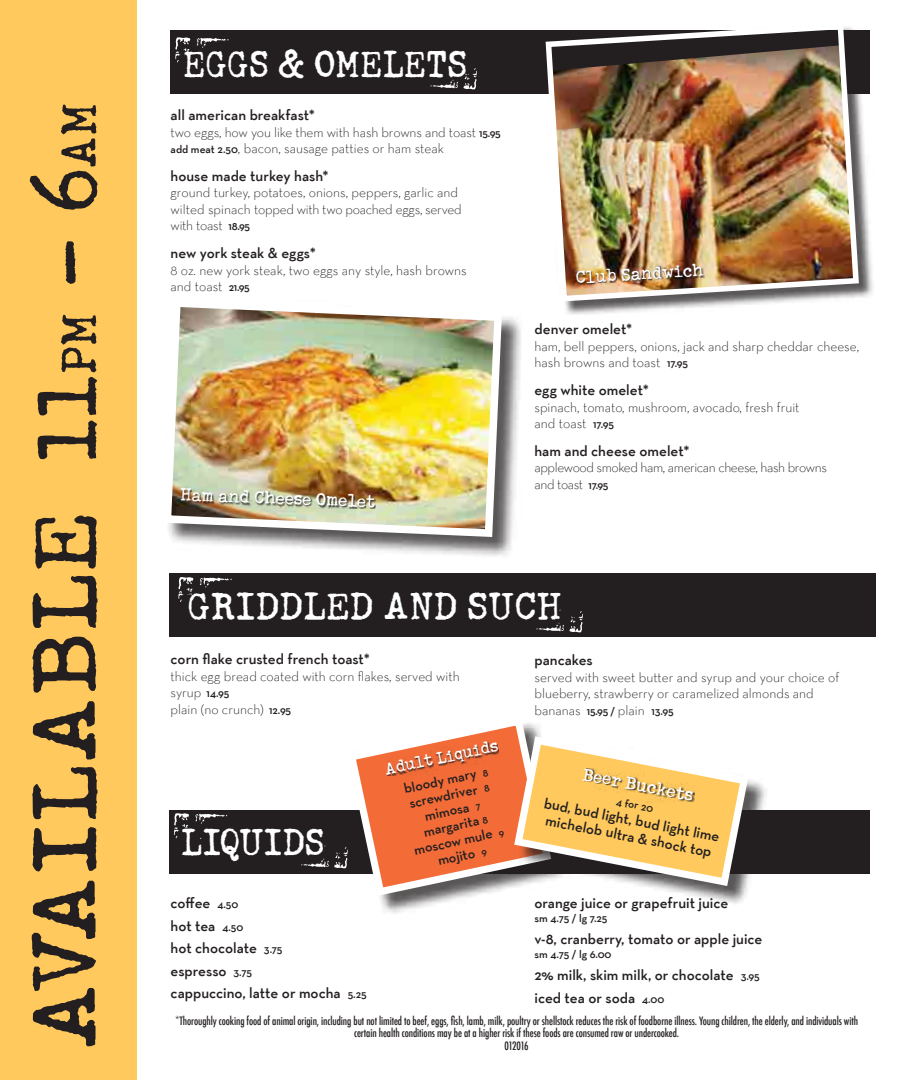
<style>
.page{position:relative;width:900px;height:1080px;background:#fff}
.page>*{position:absolute;margin:0;border:0;box-sizing:border-box;transform-origin:0 0}
.t1{font:105px "Schmutz ICG Cleaned";color:#231f20;scale:1.08 1}
.t2{font:43.75px "Schmutz ICG Cleaned";color:#fff;scale:.94 1}
.t3{font:43.75px "Schmutz ICG Cleaned";color:#fff}
.t4{font:20px "Schmutz ICG Cleaned";color:#fff}
.t5{font:18.75px "Schmutz ICG Cleaned";color:#fff}
.t6{font:600 15px/22.5px "Neutra Text";color:#231f20}
.t7{font:600 14.12px/15.5px "Neutra Text";color:#231f20;text-align:center}
.t8{font:300 13.75px/16.5px "Neutra Text";color:#231f20}
.t9{font:300 13.75px/16.5px "Neutra Text";letter-spacing:-.03em;color:#231f20}
.t10{font:500 condensed 11.25px/12.5px "Futura";letter-spacing:-.01em;color:#231f20;text-align:center;scale:.96 1}
.t11{font:600 11.25px "Neutra Text";letter-spacing:-.005em;color:#231f20}
.s1{font-size:92.5px}
.s2{font-size:57.5px}
.s3{font-size:85px}
.s4{font-weight:600;font-size:11.25px}
.s5{font-size:10.62px}
.s6{font-size:11.25px}
</style>
<div class="page">
<div style="left:0;top:0;width:136px;height:1080px;background:#ffc95d"></div>
<div style="left:171px;top:30px;width:699px;height:63px;background:#231f20"></div>
<svg style="left:464px;top:68px;width:13px;height:21px"></svg>
<svg style="left:431px;top:80px;width:27px;height:8px"></svg>
<svg style="left:175px;top:37px;width:15px;height:26px"></svg>
<svg style="left:197px;top:38px;width:32px;height:10px"></svg>
<div style="left:170px;top:573px;width:706px;height:63px;background:#231f20"></div>
<svg style="left:537px;top:609px;width:46px;height:23px"></svg>
<svg style="left:178px;top:577px;width:15px;height:25px"></svg>
<svg style="left:200px;top:577px;width:32px;height:11px"></svg>
<div style="left:170px;top:811px;width:700px;height:63px;background:#231f20"></div>
<svg style="left:174px;top:813px;width:15px;height:26px"></svg>
<svg style="left:195px;top:814px;width:32px;height:10px"></svg>
<div style="left:548px;top:26px;width:326px;height:291px;background:#231f20;opacity:.75"></div>
<img style="left:543px;top:26px;width:319px;height:278px">
<div style="left:165px;top:301px;width:359px;height:258px;background:#231f20;opacity:.75"></div>
<img style="left:165px;top:301px;width:341px;height:240px">
<div style="left:350px;top:720px;width:222px;height:196px;background:#231f20;opacity:.75"></div>
<svg style="left:350px;top:720px;width:205px;height:180px"></svg>
<div style="left:517px;top:739px;width:251px;height:168px;background:#231f20;opacity:.75"></div>
<svg style="left:301px;top:721px;width:451px;height:171px"></svg>
<div style="left:387px;top:741px;width:112px;height:35px;background:#231f20;opacity:.75"></div>
<div style="left:181px;top:489px;width:195px;height:20px;background:#231f20;opacity:.75"></div>
<div style="left:576px;top:266px;width:129px;height:20px;background:#231f20;opacity:.75"></div>
<hr style="left:188px;top:624px;width:373px;height:1px;background:#231f20">
<div style="left:583px;top:768px;width:111px;height:35px;background:#231f20;opacity:.75"></div>
<h1 class="t1" style="left:4px;top:1050px;width:879px;rotate:-90deg">AVAILABLE <span class="s1">11</span><span class="s2">PM</span> <span class="s3">–</span> <span class="s1">6</span><span class="s2">AM</span></h1>
<h2 class="t2" style="left:183px;top:39px;width:303px">EGGS &amp; OMELETS</h2>
<p class="t6" style="left:171px;top:104px;width:146px">all american breakfast*</p>
<p class="t8" style="left:171px;top:123px;width:332px">two eggs, how you like them with hash browns and toast <span class="s4">15.95 add meat 2.50</span>, bacon, sausage patties or ham steak</p>
<p class="t6" style="left:171px;top:164px;width:160px">house made turkey hash*</p>
<p class="t8" style="left:171px;top:184px;width:293px">ground turkey, potatoes, onions, peppers, garlic and wilted spinach topped with two poached eggs, served with toast <span class="s4">18.95</span></p>
<p class="t6" style="left:171px;top:242px;width:147px">new york steak &amp; eggs*</p>
<p class="t8" style="left:171px;top:261px;width:298px">8 oz. new york steak, two eggs any style, hash browns and toast <span class="s4">21.95</span></p>
<h3 class="t4" style="left:181px;top:483px;width:197px;rotate:2deg">Ham and Cheese Omelet</h3>
<h3 class="t4" style="left:575px;top:266px;width:130px;rotate:-4deg">Club Sandwich</h3>
<p class="t6" style="left:535px;top:318px;width:99px">denver omelet*</p>
<p class="t8" style="left:535px;top:338px;width:326px">ham, bell peppers, onions, jack and sharp cheddar cheese, hash browns and toast <span class="s4">17.95</span></p>
<p class="t6" style="left:535px;top:378px;width:116px">egg white omelet*</p>
<p class="t8" style="left:535px;top:398px;width:267px">spinach, tomato, mushroom, avocado, fresh fruit and toast <span class="s4">17.95</span></p>
<p class="t6" style="left:535px;top:439px;width:157px">ham and cheese omelet*</p>
<p class="t9" style="left:535px;top:459px;width:294px">applewood smoked ham, american cheese, hash browns and toast <span class="s4">17.95</span></p>
<h2 class="t3" style="left:188px;top:581px;width:375px">GRIDDLED AND SUCH</h2>
<p class="t6" style="left:171px;top:648px;width:201px">corn flake crusted french toast*</p>
<p class="t8" style="left:171px;top:667px;width:291px">thick egg bread coated with corn flakes, served with syrup <span class="s4">14.95<br></span>plain (no crunch) <span class="s4">12.95</span></p>
<p class="t6" style="left:535px;top:648px;width:60px">pancakes</p>
<p class="t8" style="left:535px;top:668px;width:306px">served with sweet butter and syrup and your choice of blueberry, strawberry or caramelized almonds and bananas <span class="s4">15.95 /</span> plain <span class="s4">13.95</span></p>
<h2 class="t2" style="left:181px;top:817px;width:154px">LIQUIDS</h2>
<h3 class="t5" style="left:383px;top:759px;width:117px;rotate:-12deg">Adult Liquids</h3>
<p class="t7" style="left:400px;top:781px;width:93px;rotate:-12deg">bloody mary <span class="s5">8 </span>screwdriver <span class="s5">8 </span>mimosa <span class="s5">7 </span>margarita <span class="s5">8 </span>moscow mule <span class="s5">9 </span>mojito <span class="s5">9</span></p>
<h3 class="t4" style="left:585px;top:762px;width:114px;rotate:11deg">Beer Buckets</h3>
<p class="t6" style="left:547px;top:791px;width:180px;rotate:11deg">bud, bud light, bud light lime</p>
<p class="t11" style="left:618px;top:794px;width:39px;rotate:11deg">4 for 20</p>
<p class="t6" style="left:548px;top:808px;width:170px;rotate:11deg">michelob ultra &amp; shock top</p>
<p class="t6" style="left:171px;top:892px;width:198px">coffee <span class="s6">4.50<br></span>hot tea <span class="s6">4.50<br></span>hot chocolate <span class="s6">3.75<br></span>espresso <span class="s6">3.75<br></span>cappuccino, latte or mocha <span class="s6">5.25</span></p>
<p class="t10" style="left:175px;top:1014px;width:713px">*Thoroughly cooking food of animal origin, including but not limited to beef, eggs, fish, lamb, milk, poultry or shellstock reduces the risk of foodborne illness. Young children, the elderly, and individuals with certain health conditions may be at a higher risk if these foods are consumed raw or undercooked.<br>012016</p>
<p class="t6" style="left:535px;top:892px;width:195px">orange juice or grapefruit juice</p>
<p class="t11" style="left:535px;top:911px;width:74px">sm 4.75 / lg 7.25</p>
<p class="t6" style="left:535px;top:928px;width:229px">v-8, cranberry, tomato or apple juice</p>
<p class="t11" style="left:535px;top:947px;width:79px">sm 4.75 / lg 6.00</p>
<p class="t6" style="left:535px;top:964px;width:227px">2% milk, skim milk, or chocolate <span class="s6">3.95 </span>iced tea or soda <span class="s6">4.00</span></p>
</div>
